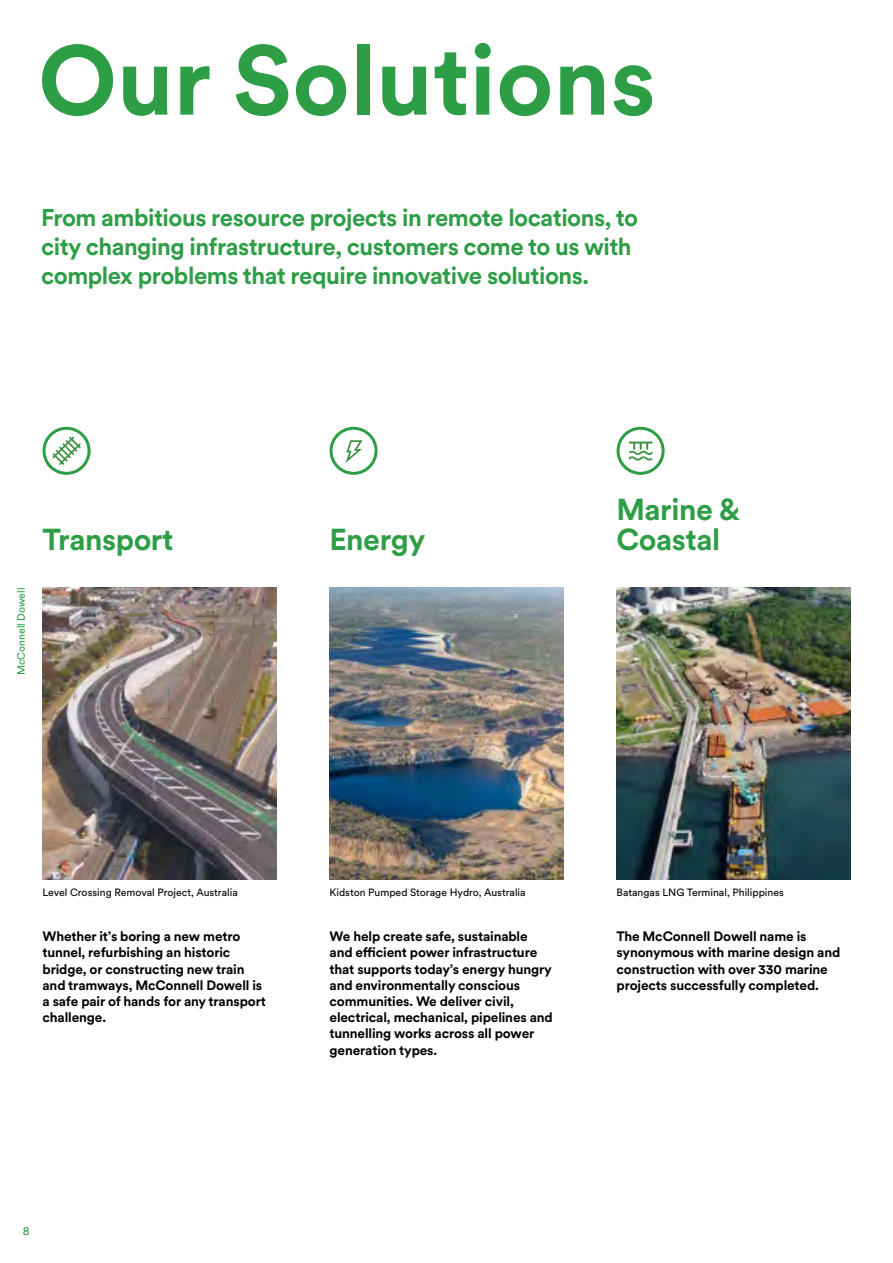
<style>
.page{position:relative;width:893px;height:1263px;background:#fff}
.page>*{position:absolute;margin:0;border:0;box-sizing:border-box;transform-origin:0 0}
.t1{font:700 97.5px "Circular XX";color:#2e9e46}
.t2{font:700 30px/30px "Circular XX";letter-spacing:-.015em;color:#2e9e46}
.t3{font:700 24px/28.8px "Circular XX";letter-spacing:-.02em;color:#2e9e46}
.t4{font:700 13.5px/16.2px "Circular XX";letter-spacing:-.01em;color:#000}
.t5{font:12px "Circular XX";color:#2e9e46}
.t6{font:10.5px "Circular XX";color:#000}
.t7{font:10.5px "Circular XX";color:#2e9e46}
</style>
<div class="page">
<svg style="left:53px;top:437px;width:28px;height:28px"></svg>
<div style="left:42px;top:427px;width:49px;height:48px;border:3px solid #2e9e46;border-radius:50%"></div>
<img style="left:43px;top:588px;width:233px;height:292px">
<svg style="left:346px;top:440px;width:17px;height:23px"></svg>
<div style="left:330px;top:427px;width:48px;height:48px;border:3px solid #2e9e46;border-radius:50%"></div>
<img style="left:330px;top:587px;width:233px;height:293px">
<svg style="left:629px;top:442px;width:23px;height:18px"></svg>
<div style="left:617px;top:427px;width:48px;height:48px;border:3px solid #2e9e46;border-radius:50%"></div>
<img style="left:617px;top:587px;width:233px;height:293px">
<h1 class="t1" style="left:38px;top:13px;width:620px">Our Solutions</h1>
<h3 class="t3" style="left:41px;top:202px;width:599px">From ambitious resource projects in remote locations, to city changing infrastructure, customers come to us with complex problems that require innovative solutions.</h3>
<p class="t7" style="left:14px;top:675px;width:89px;rotate:-90deg">McConnell Dowell</p>
<h2 class="t2" style="left:43px;top:523px;width:133px">Transport</h2>
<h2 class="t2" style="left:330px;top:523px;width:97px">Energy</h2>
<h2 class="t2" style="left:617px;top:493px;width:125px">Marine &amp;<br>Coastal</h2>
<p class="t6" style="left:43px;top:886px;width:197px">Level Crossing Removal Project, Australia</p>
<p class="t6" style="left:330px;top:886px;width:198px">Kidston Pumped Storage Hydro, Australia</p>
<p class="t6" style="left:617px;top:886px;width:169px">Batangas LNG Terminal, Philippines</p>
<p class="t4" style="left:43px;top:928px;width:225px">Whether it’s boring a new metro tunnel, refurbishing an historic bridge, or constructing new train and tramways, McConnell Dowell is a safe pair of hands for any transport challenge.</p>
<p class="t4" style="left:330px;top:928px;width:225px">We help create safe, sustainable and efficient power infrastructure that supports today’s energy hungry and environmentally conscious communities. We deliver civil, electrical, mechanical, pipelines and tunnelling works across all power generation types.</p>
<p class="t4" style="left:617px;top:928px;width:225px">The McConnell Dowell name is synonymous with marine design and construction with over 330 marine projects successfully completed.</p>
<p class="t5" style="left:23px;top:1222px;width:8px">8</p>
</div>
